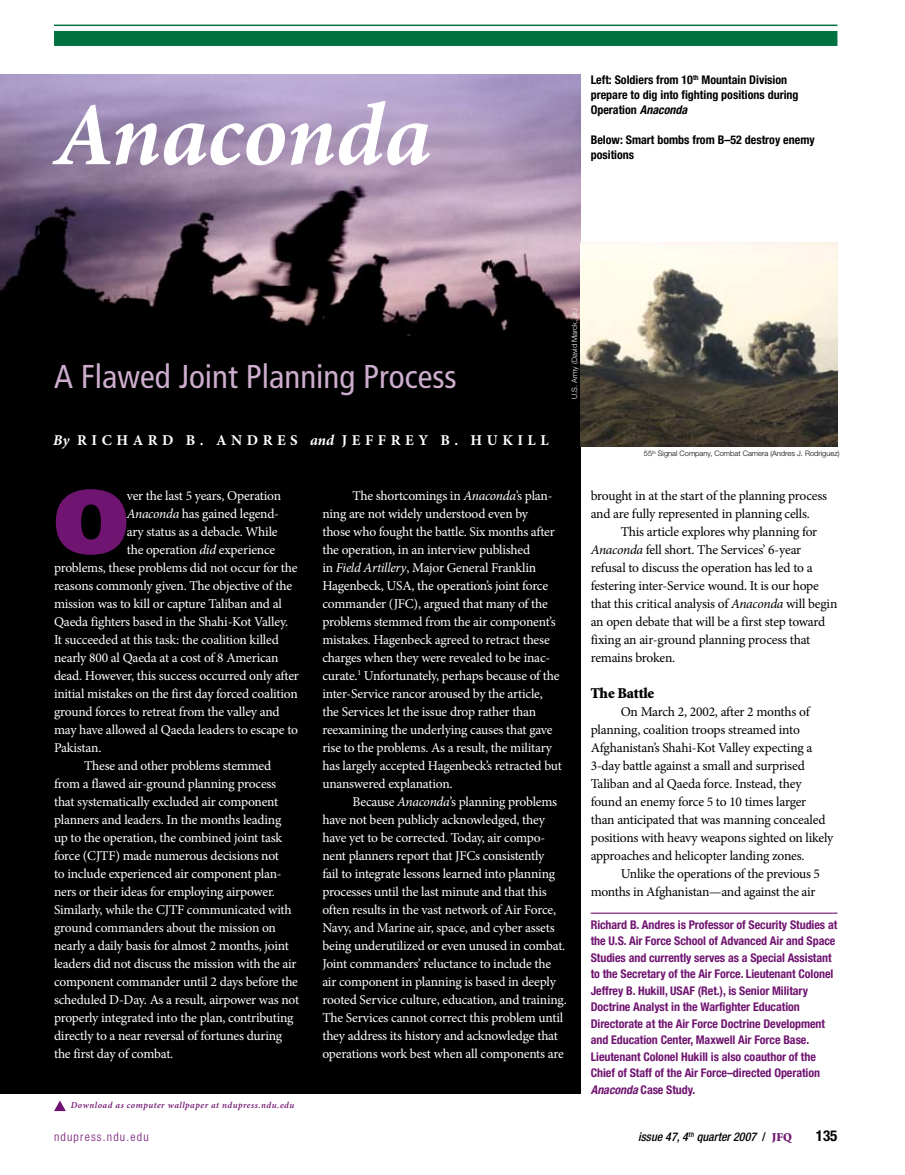
<style>
.page{position:relative;width:905px;height:1175px;background:#fff}
.page>*{position:absolute;margin:0;border:0;box-sizing:border-box;transform-origin:0 0}
.t1{font:900 90.9px "Frutiger LT Std";color:#701471}
.t2{font:italic 700 90px "Minion Pro";letter-spacing:-.005em;color:#fff}
.t3{font:condensed 33px "Frutiger LT Std";color:#cdadcd}
.t4{font:700 15px "Minion Pro";letter-spacing:.3em;color:#fff}
.t5{font:900 15px "Minion Std";letter-spacing:-.015em;color:#000}
.t6{font:700 condensed 15px "Helvetica Neue LT Std";color:#000}
.t7{font:13.5px/18px "Minion Pro";letter-spacing:-.015em;color:#fff}
.t8{font:13.5px/18px "Minion Pro";letter-spacing:-.02em;color:#000}
.t9{font:700 condensed 12px/16.5px "Helvetica Neue LT Std";letter-spacing:-.005em;color:#701471}
.t10{font:700 condensed 12px/15px "Helvetica Neue LT Std";color:#000}
.t11{font:italic 500 condensed 12px "Helvetica Neue LT Std";color:#000}
.t12{font:300 condensed 12px "Helvetica Neue LT Std";letter-spacing:.1em;color:#701471}
.t13{font:italic 600 9px "Minion Pro";letter-spacing:.055em;color:#701471}
.t14{font:300 7.5px "Helvetica Neue LT Std";color:#000}
.t15{font:300 7.5px "Helvetica Neue LT Std";color:#fff}
.s1{font-style:italic}
.s2{font-style:normal}
.s3{font-family:"Minion Std";font-weight:900;font-style:normal;font-stretch:normal;color:#701471}
</style>
<div class="page">
<div style="left:54px;top:31px;width:783px;height:15px;background:#007242"></div>
<hr style="left:54px;top:25px;width:783px;height:1px;background:#007242">
<div style="left:0;top:372px;width:580px;height:722px;background:#000"></div>
<hr style="left:590px;top:912px;width:247px;height:1px;background:#701471">
<img style="left:0;top:74px;width:580px;height:298px">
<img style="left:580px;top:242px;width:257px;height:204px">
<svg style="left:54px;top:1100px;width:12px;height:11px"></svg>
<h2 class="t2" style="left:54px;top:71px;width:378px">Anaconda</h2>
<p class="t10" style="left:590px;top:72px;width:209px">Left: Soldiers from 10<sup>th</sup> Mountain Division prepare to dig into fighting positions during<br>Operation <span class="s1">Anaconda</span></p>
<p class="t10" style="left:590px;top:132px;width:225px">Below: Smart bombs from B–52 destroy enemy positions</p>
<h3 class="t3" style="left:54px;top:357px;width:404px">A Flawed Joint Planning Process</h3>
<p class="t15" style="left:570px;top:399px;width:92px;rotate:-90deg">U.S. Army (David Marck, Jr.)</p>
<p class="t4" style="left:53px;top:430px;width:497px"><span class="s1">By</span> RICHARD B. ANDRES <span class="s1">and</span> JEFF REY B. HUKILL</p>
<h1 class="t1" style="left:54px;top:466px;width:76px">O</h1>
<p class="t7" style="left:127px;top:486px;width:156px">ver the last 5 years, Operation</p>
<p class="t7" style="left:127px;top:504px;width:154px"><span class="s1">Anaconda</span> has gained legend-</p>
<p class="t7" style="left:127px;top:522px;width:152px">ary status as a debacle. While</p>
<p class="t7" style="left:127px;top:540px;width:150px">the operation <span class="s1">did</span> experience</p>
<p class="t7" style="left:54px;top:558px;width:245px">problems, these problems did not occur for the</p>
<p class="t7" style="left:54px;top:576px;width:239px">reasons commonly given. The objective of the</p>
<p class="t7" style="left:54px;top:594px;width:229px">mission was to kill or capture Taliban and al</p>
<p class="t7" style="left:54px;top:612px;width:236px">Qaeda fighters based in the Shahi-Kot Valley.</p>
<p class="t7" style="left:54px;top:630px;width:226px">It succeeded at this task: the coalition killed</p>
<p class="t7" style="left:54px;top:648px;width:226px">nearly 800 al Qaeda at a cost of 8 American</p>
<p class="t7" style="left:54px;top:666px;width:246px">dead. However, this success occurred only after</p>
<p class="t7" style="left:54px;top:684px;width:245px">initial mistakes on the first day forced coalition</p>
<p class="t7" style="left:54px;top:702px;width:227px">ground forces to retreat from the valley and</p>
<p class="t7" style="left:54px;top:720px;width:245px">may have allowed al Qaeda leaders to escape to</p>
<p class="t7" style="left:54px;top:738px;width:49px">Pakistan.</p>
<p class="t7" style="left:84px;top:756px;width:189px">These and other problems stemmed</p>
<p class="t7" style="left:54px;top:774px;width:224px">from a flawed air-ground planning process</p>
<p class="t7" style="left:54px;top:792px;width:226px">that systematically excluded air component</p>
<p class="t7" style="left:54px;top:810px;width:229px">planners and leaders. In the months leading</p>
<p class="t7" style="left:54px;top:828px;width:229px">up to the operation, the combined joint task</p>
<p class="t7" style="left:54px;top:846px;width:226px">force (CJTF) made numerous decisions not</p>
<p class="t7" style="left:54px;top:864px;width:229px">to include experienced air component plan-</p>
<p class="t7" style="left:54px;top:882px;width:222px">ners or their ideas for employing airpower.</p>
<p class="t7" style="left:54px;top:900px;width:239px">Similarly, while the CJTF communicated with</p>
<p class="t7" style="left:54px;top:918px;width:223px">ground commanders about the mission on</p>
<p class="t7" style="left:54px;top:936px;width:236px">nearly a daily basis for almost 2 months, joint</p>
<p class="t7" style="left:54px;top:954px;width:244px">leaders did not discuss the mission with the air</p>
<p class="t7" style="left:54px;top:972px;width:245px">component commander until 2 days before the</p>
<p class="t7" style="left:54px;top:990px;width:246px">scheduled D-Day. As a result, airpower was not</p>
<p class="t7" style="left:54px;top:1008px;width:241px">properly integrated into the plan, contributing</p>
<p class="t7" style="left:54px;top:1026px;width:230px">directly to a near reversal of fortunes during</p>
<p class="t7" style="left:54px;top:1044px;width:121px">the first day of combat.</p>
<p class="t13" style="left:71px;top:1100px;width:225px">Download as computer wallpaper at ndupress.ndu.edu</p>
<p class="t7" style="left:322px;top:486px;width:241px;text-indent:30px">The shortcomings in <span class="s1">Anaconda</span>’s plan&shy;ning are not widely understood even by<br>those who fought the battle. Six months after the operation, in an interview published<br>in <span class="s1">Field Artillery</span>, Major General Franklin Hagenbeck, USA, the operation’s joint force commander (JFC), argued that many of the problems stemmed from the air component’s mistakes. Hagenbeck agreed to retract these charges when they were revealed to be inac&shy;curate.<sup>1</sup> Unfortunately, perhaps because of the inter-Service rancor aroused by the article, the Services let the issue drop rather than reexamining the underlying causes that gave rise to the problems. As a result, the military has largely accepted Hagenbeck’s retracted but unanswered explanation.</p>
<p class="t7" style="left:322px;top:792px;width:246px;text-indent:30px">Because <span class="s1">Anaconda</span>’s planning problems have not been publicly acknowledged, they have yet to be corrected. Today, air compo&shy;nent planners report that JFCs consistently<br>fail to integrate lessons learned into planning processes until the last minute and that this often results in the vast network of Air Force, Navy, and Marine air, space, and cyber assets being underutilized or even unused in combat.<br>Joint commanders’ reluctance to include the air component in planning is based in deeply rooted Service culture, education, and training.<br>The Services cannot correct this problem until they address its history and acknowledge that operations work best when all components are</p>
<p class="t14" style="left:644px;top:449px;width:197px">55<sup>th</sup> Signal Company, Combat Camera (Andres J. Rodriguez)</p>
<p class="t8" style="left:590px;top:486px;width:238px">brought in at the start of the planning process and are fully represented in planning cells.</p>
<p class="t8" style="left:590px;top:522px;width:248px;text-indent:30px">This article explores why planning for <span class="s1">Anaconda</span> fell short. The Services’ 6-year refusal to discuss the operation has led to a festering inter-Service wound. It is our hope that this critical analysis of <span class="s1">Anaconda</span> will begin an open debate that will be a first step toward fixing an air-ground planning process that remains broken.</p>
<p class="t5" style="left:590px;top:685px;width:65px">The Battle</p>
<p class="t8" style="left:590px;top:702px;width:244px;text-indent:30px">On March 2, 2002, after 2 months of planning, coalition troops streamed into Afghanistan’s Shahi-Kot Valley expecting a 3-day battle against a small and surprised Taliban and al Qaeda force. Instead, they found an enemy force 5 to 10 times larger than anticipated that was manning concealed positions with heavy weapons sighted on likely approaches and helicopter landing zones.</p>
<p class="t8" style="left:590px;top:864px;width:231px;text-indent:30px">Unlike the operations of the previous 5 months in Afghanistan—and against the air</p>
<p class="t9" style="left:590px;top:916px;width:248px">Richard B. Andres is Professor of Security Studies at the U.S. Air Force School of Advanced Air and Space Studies and currently serves as a Special Assistant to the Secretary of the Air Force. Lieutenant Colonel Jeffrey B. Hukill, USAF (Ret.), is Senior Military Doctrine Analyst in the Warfighter Education Directorate at the Air Force Doctrine Development and Education Center, Maxwell Air Force Base.<br>Lieutenant Colonel Hukill is also coauthor of the Chief of Staff of the Air Force–directed Operation <span class="s1">Anaconda</span> Case Study.</p>
<p class="t12" style="left:54px;top:1129px;width:96px">ndupress.ndu.edu</p>
<p class="t11" style="left:638px;top:1129px;width:155px">issue 47, 4<sup>th</sup> quarter 2007 <span class="s2">/</span> <span class="s3">JFQ</span></p>
<p class="t6" style="left:815px;top:1126px;width:23px">135</p>
</div>
